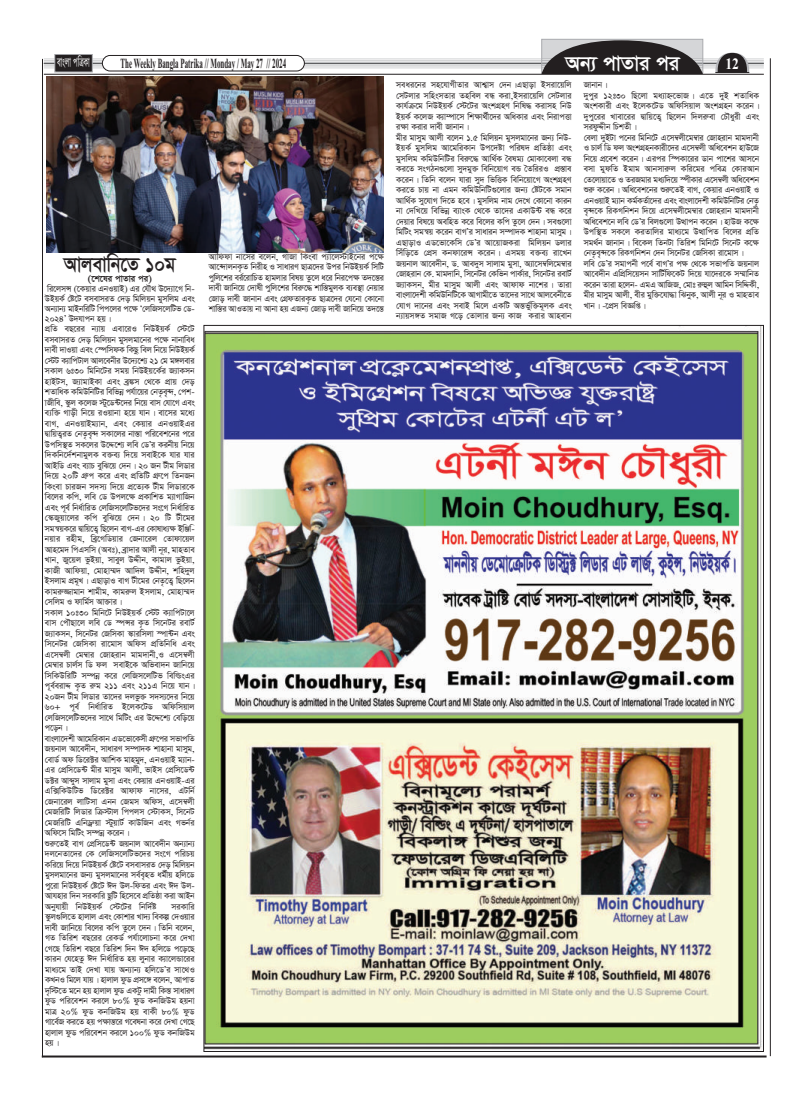
<style>
.page{position:relative;width:810px;height:1098px;background:#fff}
.page>*{position:absolute;margin:0;border:0;box-sizing:border-box;transform-origin:0 0}
.t1{font:24px "Sutonny MJ Bold";color:#231f20;scale:.9 1}
.t2{font:24px "Sutonny MJ Bold";color:#fff}
.t3{font:700 16px "Times New Roman";color:#fff;scale:.85 1}
.t4{font:15px "Sutonny MJ";color:#fff;scale:.56 1}
.t5{font:700 14px "Times New Roman";color:#231f20;scale:.5 1}
.t6{font:10.5px "Sutonny MJ Bold";color:#231f20}
.t7{font:10px/10.5px "Sutonny MJ";letter-spacing:-.01em;color:#231f20}
</style>
<div class="page">
<hr style="left:42px;top:59px;width:1px;height:998px;background:#231f20">
<hr style="left:770px;top:58px;width:1px;height:998px;background:#231f20">
<hr style="left:42px;top:1056px;width:725px;height:2px;background:#231f20">
<hr style="left:44px;top:62px;width:720px;height:2px;background:#a8a9ad">
<hr style="left:44px;top:65px;width:720px;height:1px;background:#bcbdc0">
<hr style="left:44px;top:60px;width:720px;height:1px;background:#bcbdc0">
<hr style="left:44px;top:68px;width:720px;height:1px;background:#d1d2d4">
<hr style="left:44px;top:59px;width:720px;height:1px;background:#d1d2d4">
<hr style="left:44px;top:63px;width:720px;height:1px;background:#57585a">
<div style="left:55px;top:55px;width:37px;height:16px;background:#231f20"></div>
<div style="left:54px;top:54px;width:39px;height:18px;border:1px solid #a0a1a5"></div>
<hr style="left:44px;top:74px;width:720px;height:1px;background:#231f20">
<svg style="left:542px;top:39px;width:161px;height:35px"></svg>
<svg style="left:713px;top:53px;width:38px;height:20px"></svg>
<hr style="left:715px;top:72px;width:34px;height:1px;background:#231f20">
<svg style="left:102px;top:55px;width:203px;height:17px"></svg>
<img style="left:205px;top:327px;width:557px;height:723px">
<img style="left:46px;top:76px;width:338px;height:176px">
<h3 class="t4" style="left:57px;top:54px;width:60px">EVSJV CWÎKV</h3>
<h3 class="t5" style="left:121px;top:55px;width:333px">The Weekly Bangla Patrika // Monday / May 27 // 2024</h3>
<h1 class="t2" style="left:566px;top:50px;width:115px">AB¨ CVZVI CI</h1>
<h2 class="t3" style="left:726px;top:54px;width:18px">12</h2>
<h1 class="t1" style="left:64px;top:251px;width:125px">AVJEVWB‡Z 10G</h1>
<p class="t6" style="left:88px;top:273px;width:66px">(‡K‡LI CVZVI CI)</p>
<p class="t7" style="left:45px;top:284px;width:151px">WI‡JMÝ (‡KQVI GBIQVB) GI †HŠ_ D‡`¨V‡M WB-DBQK© †Ó‡U EMEVMIZ †`O WGWJQB GMY WJG GES AB¨VB¨ GVBBWIWU WCC‡JI C‡¶ Ô†JWRM‡JWUF †W-2024Õ D`HVCB NQ|<br>CÖWZ EQ‡II B¨VQ GEV‡II WBDBQK© †÷‡U EMEVMIZ †`O WGWJQB GMY JGV‡BI C‡¶ BVBVWEA `VEX `VIQV GES †¯ÚWMDK WKQZ WEJ WB‡Q WBDBQK© †÷U K¨VWCUVJ AVJ‡EBXI D‡`¨‡K¨ 21 †G G½JEVI MKVJ 6T30 WGWB‡UI MGQ WBDBQ‡KI© R¨VKMB NVBUM, R¨VGVBKV GES Eª¼M †_‡K CÖVQ †`O KZVWAK KWGDWBWUI WEWFBŒ CHV© ‡QI †BZE… ›„ `, †CK-VRXWE, ¯‹JZ K‡JR ÷‡Y W›U‡`I WB‡Q EVM †HV‡M GES E¨W³ MVOX WB‡Q IIQVBV N‡Q HVB| EV‡MI G‡A¨ EVM, GBIQVBG¨VB, GES †KQVI GBIQVBGI ØVWQZI¡ Z †BZE… ›„ ` MKV‡JI BV¯VÍCWI‡EK‡BI C‡I DCWM¯Z’ MK‡JI D‡Ï‡K¨ JWE †WÕI KIBXQ WB‡Q W`KWB‡`©KBVGYJK E³E¨ W`‡Q MEVB‡K HVI HVI AVBWW GES E¨VP EWY S‡Q †`B| 20 RB UXG WJWVI W`‡Q 20WU MÖÆC K‡I GES CÖWZWU MÖÆ‡C WZBRB WKSEV PVIRB M`M¨ W`‡Q CÖ‡Z¨K UXG WJWVI‡K WE‡JI KWC, JWE †W DCJ‡¶ CKÖVWKZ G¨VMVWRB GES CE~ © WBAV© WIZ †JWRM‡JWUF‡`I MS‡M WBAV© WIZ †¯‹RYQV‡JI KWC EYWS‡Q †`B| 20 WU UX‡GI MGŠQ^ K‡I ØVWQ‡Z¡ WQ‡JB EVM-GI †KVLVA¨¶ BWÄW-BQVI INXG, WEª‡MWWQVI †RBV‡IJ †ZVDV‡QJ AVN‡G` WCGMWM (AET), EVª`VI AVJX BI~ , GVNZVE LVB, RY‡QJ FZBQV, MVEYJ DÏXB, KVGVJ FZBQV, KVRX AVWDQV, †GVNV¤§` AVW`J DÏXB, KWN`YJ BMJVG CGÖL~ | GQVOVI EVM UX‡GI †BZ‡… Z¡ WQ‡JB KVGIÆ¾VGVB KVGXG, KVGIÆJ BMJVG, †GVNV¤§` †MWJG I DVWGM© AV³VI|<br>MKVJ 10T30 WGWB‡U WBDBQK© †÷U K¨VWCUV‡J EVM †CŠQV‡J JWE †W ¯ÚÝI K…Z WM‡BUI IEVU© R¨VKMB, WM‡BUI †RWMKV ¯‹VIWMJV ¯ÚV›UB GES WM‡BUI †RWMKV IV‡GVM AWDM CÖWZWBWA GES G‡M¤^JX †G¤^VI †RVNIVB GVG`VBX,I G‡M¤^JX †G¤V^ I PVJM© WW DJ MEVB‡K AWFEV`B RVWB‡Q WMWKDWIWU M¤ÚBŒ K‡I †JWRM‡JWUF WEWÌSGI C~E©EIVÏ K…Z IÆG 211 GES 211G WB‡Q HVB| 20RB UXG WJWVI ZV‡`I `JF³Z M`M¨‡`I WB‡Q 60+ C~E© WBA©VWIZ B‡JK‡UW AWDWMQVJ †JWRM‡JWUF‡`I MV‡_ WGWUS GI D‡Ï‡K¨ †EWO‡Q C‡OB|<br>EVSJV‡`KX AV‡GWIKVB GW‡FV‡KMX MÆÖ‡CI MFVCWZ RQBVJ AV‡E`XB, MVAVIY M¤ÚV`K KVNVBV GVMGY , †EVW© AD WW‡I±I AVWKK GVNG`Y , GBIQVB G¨VB-GI †CWÖM‡W›U GXI GVMGY AVJX, FVBM †CWÖM‡W›U W±I AVÃMY MVJVG GMY V GES †KQVI GBIQVB-GI GW·WKDWUF WW‡I±I AVDVD BV‡MI, GUWB© †RBV‡IJ JVWUMV GBB †RGM AWDM, G‡M¤^JX †GRWIWU WJWVI WΜ÷VJ WCCJM †÷VKM, WM‡BU †GRWIWU GWBWªÆQV ÷YQVU© KVDWRB GES MFB©I AWD‡M WGWUS M¤ÚBŒ K‡IB|<br>ÏIÆ‡ZB EVM †CWÖM‡W›U RQBVJ AV‡E`XB AB¨VB¨ `J‡BZV‡`I †K †JWRM‡JWUF‡`I MS‡M CWIPQ KWI‡Q W`‡Q WBDBQK© †Ó‡U EMEVMIZ †`O WGWJQB GMY JGV‡BI RB¨ GMY JGV‡BI MEE© N„ Z AGX© Q NWJ‡W C‡Y IV WBDBQK© †Ó‡U C` DJ-WDZI GES C` DJ-AVHNVI W`B MIKVWI QWZ U WN‡M‡E CWÖZÔV KIV AVBB ABYHVQX WBDBQK© †÷‡UI WBW`©Ó</p>
<p class="t7" style="left:45px;top:902px;width:151px;text-align:justify;text-indent:126px">MIKVWI ¯‹JZ ¸WJ‡Z NVJVJ GES †KVKVI LV`¨ WEKÍ †`IQVI `VEX RVWB‡Q WE‡JI KWC Z‡Z J ‡`B| WZWB E‡JB, MZ WZWIK EQ‡II †IKW© CH©V‡JVPBV K‡I †`LV †M‡Q WZWIK EQ‡I WZWIK W`B C` NWJ‡W C‡O‡Q KVIB †H‡NZZ C` WBAV© WIZ NQ JBY VI K¨V‡JÛV‡II GVA¨‡G ZVB †`LV HVQ AB¨VB¨ NWJ‡WÕI MV‡_I KLBI WG‡J HVQ| NVJVJ DWZ CMÖ‡½ E‡JB, AVCVZ `W„ ÷‡Z G‡B NQ NVJVJ DWZ GKUZ `VGX WKŠÍMVAVIY DZW CWI‡EKB KI‡J 80% DZW KBWRDG NQBV GVÎ 20% DZW KBWRDG NQ EVKX 80% DZW MV‡ER© KI‡Z NQ C¶VŠ‡ÍI M‡ELBV K‡I †`LV †M‡Q NVJVJ DWZ CWI‡EKB KI‡J 100% DWZ KBWRDG NQ|</p>
<p class="t7" style="left:209px;top:252px;width:183px">AVWDDV BV‡MI E‡JB, MVRV WKSEV C¨V‡J÷VB‡BI C‡¶ AV‡›`VJBKZ… WBIXN I MVAVIY QVÎ‡`I DCI WBDBQK© WMWU CWY J‡KI EI‡© IVWPZ NVGJVI WELQ Z‡Z J A‡I WBI‡C¶ Z`‡ŠIÍ `VEX RVWB‡Q †`VLX CWY J‡KI WEIÆ‡× KVW¯GÍJY K E¨E¯V’ †BQVI †RVO `VEX RVBVB GES †MDÖZVIKZ… QVÎ‡`I †H‡BV †KV‡BV KVW¯IÍAVIZVQ BV AVBV NQ GRB¨ †RVO `VEX RVWB‡Q Z`‡ŠÍ</p>
<p class="t7" style="left:396px;top:80px;width:177px">MEAI‡BI MN‡HVMXZVI AVK¦VM †`B|GQVOV BMIV‡QWJ †MUJVI MWNSMZVI ZNWEJ EÜ KIV,BMIV‡QWJ †MUJVI KVH©Μ‡G WBDBQK© †÷‡UI ASKMÖNY WBWL× KIVMN WBD BQK© K‡JR K¨V¤ÚV‡M WK¶V_X© ‡`I AWAKVI GES WBIVCËV I¶V KIVI `VEX RVBVB|<br>GXI GVMGY AVJX E‡JB 1.5 WGWJQB GMY JGV‡BI RB¨ WBD-BQK© GYMWJG AV‡GWIKVB DC‡`ÓV CWIL` CÖWZÔV GES GMY WJG KWGDWBWUI WEIÆ‡× AVW_K© ˆELG¨ †GVKV‡EJV EÜ KI‡Z MSMVB¸‡JV M`Y G³Y WEWB‡QVM EÛ ˆZWIII C¯ÖVÍE K‡IB| WZWB E‡JB HVIV M`Y WFWËK WEWB‡QV‡M ASKMNÖY KI‡Z PVQ BV GGB KWGDWBWU¸‡JVI RB¨ †ÓU‡K MGVB AVW_K© M‡Y HVM W`‡Z N‡E| GMY WJG BVG †`‡L †KV‡BV KVIB BV †`WL‡Q WEWFBŒ E¨VSK †_‡K ZV‡`I GKVD›U EÜ K‡I †`QVI WEL‡Q AEWNZ K‡I WE‡JI KWC Z‡Z J †`B| ME¸‡JV WGWUS MGŠQ^ K‡IB EVMÕI MVAVIB M¤ÚV`K KVNVBV GVMGY | GQVOVI GW‡FV‡KWM †WÕI AV‡QVRKIV WGWJQB WJVI WMUWO‡Z †CÖM KBDV‡IÝ K‡IB| GMGQ E³E¨ IV‡LB RQBVJ AV‡E`XB, W. AVE`MY MVJVG GMY V, A¨V‡M¤W^ J‡G¤V^ I †RVNIVB †K. GVG`VWB, WM‡BUI †KWFB CVKV© I, WM‡BUI IEVU© R¨VKMB, GXI GVMYG AVJX GES AVDVD BV‡KI| ZVIV EVSJV‡`KX KWGDWBWU‡K AVMVGX‡Z ZV‡`I MV‡_ AVJ‡EBX‡Z †HVM `V‡BI GES MEVB WG‡J GKWU AŠÍF©YW³G~JK GES B¨VQM½Z MGVR M‡O †ZVJVI RB¨ KVR KIVI AVNEVB</p>
<p class="t7" style="left:584px;top:80px;width:177px">RVBVB|<br>`YCYI 12T30 WQ‡JV GA¨VÝ‡FVR| G‡Z `YB KZVWAK ASKKVIX GES B‡JK‡UW AWDWMQVJ ASKMÖNB K‡IB| `YCY‡II LVEV‡II ØVWQ‡Z¡ WQ‡JB W`JIÆEV †PŠAYIX GES MIDÏZ XB WPKZX|<br>†EJV `BY UV C‡BI WGWB‡U G‡M¤J^ X‡G¤V^ I †RVNIVB GVG`VBX I PVJ© WW DJ ASKMNÖBKVIX‡`I G‡M¤J^ X AWA‡EKB NVD‡R WB‡Q C‡ÖEK K‡IB| GICI W¯ÚKV‡II WVB CV‡KI AVM‡B EMV GYDWZ BGVG AVBMVIÆJ KWI‡GI CWEÎ †KVIAVB †Z‡JVQV‡Z I ZIRGVI GA¨W`‡Q ¯ÚXKVI G‡M¤J^ X AWA‡EKB ÏIÆ K‡IB| AWA‡EK‡BI ÏIÆ‡ZB EVM, †KQVI GBIQVB I GBIQVB G¨VB KGK© ZV© ‡`I GES EVSJV‡`KX KWGDWBWUI †BZ… E›„ `‡K WIKMWBKB W`‡Q G‡M¤J^ X‡G¤V^ I †RVNIVB GVG`VBX AWA‡EK‡B JWE †WÕI WEJ¸‡JV DÌVCB K‡IB| NVDR K‡¶ DCW¯’Z MK‡J KIZVWJI GVA¨‡G DÌVWCZ WE‡JI CÖWZ MG_B© RVBVB| WE‡KJ WZBUV WZWIK WGWB‡U WM‡BU K‡¶ †BZE… ›„ `‡K WIKMWBKB †`B WM‡BUI †RWMKV IV‡GVM|<br>JWE †WÕI MGVCBX C‡E© EVMÕI C¶ †_‡K MFVCWZ RQBVJ AV‡E`XB GWCWÖM‡QMB MVWUW© D‡KU W`‡Q HV‡`I‡K M¤§VWBZ K‡IB ZVIV N‡JB- GGG AVWRR, †GVT IÆÛJ AVWGB WMWÏKX, GXI GVMGY AVJX, EXI GWY ³‡HV×V WSBKY , AVJX BI~ I GVNZVE LVB| -‡CMÖ WEÁWß|</p>
</div>
